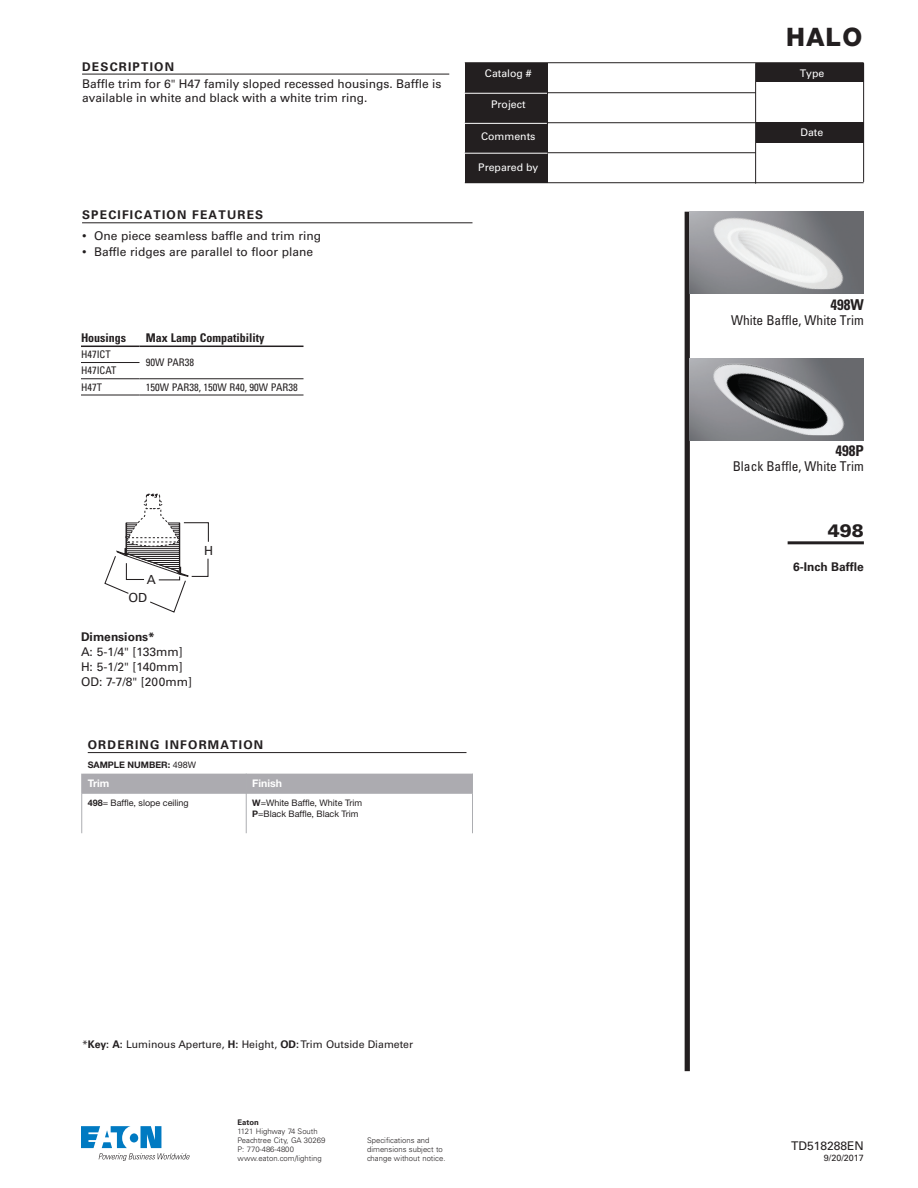
<style>
.page{position:relative;width:918px;height:1188px;background:#fff}
.page>*{position:absolute;margin:0;border:0;box-sizing:border-box;transform-origin:0 0}
.t1{font:800 25.5px "Helvetica Neue LT Pro";color:#231f20}
.t2{font:900 18px "Univers LT Std";color:#231f20}
.t3{font:700 condensed 15px "Univers LT Std";color:#231f20}
.t4{font:condensed 13.5px "Univers LT Std";color:#231f20}
.t5{font:12.45px/18.3px "Univers LT Std";color:#231f20}
.t6{font:12px/15px "Univers LT Std";color:#231f20}
.t7{font:700 12px "Univers LT Std";letter-spacing:.1em;color:#231f20}
.t8{font:700 condensed 12px "Univers LT Std";color:#231f20}
.t9{font:700 12px "Univers LT Std";color:#231f20}
.t10{font:10.5px "Univers LT Std";color:#231f20}
.t11{font:condensed 10.5px/16.2px "Univers LT Std";color:#231f20}
.t12{font:10.5px "Univers LT Std";color:#fff}
.t13{font:700 10.5px "Helvetica Neue LT Pro";color:#fff}
.t14{font:9px/10.5px "Helvetica Neue LT Std";color:#231f20}
.t15{font:700 9px "Helvetica Neue LT Pro";color:#231f20}
.t16{font:9px "Univers LT Std";color:#231f20}
.t17{font:300 7.65px/9px "Univers LT Std";color:#231f20}
.t18{font:700 7.65px "Univers LT Std";color:#231f20}
.s1{font-weight:300;font-size:9px}
.s2{font-family:"Helvetica Neue LT Std";font-weight:400}
.s3{font-family:"Helvetica Neue LT Pro";font-weight:700}
.s4{font-weight:700}
</style>
<div class="page">
<svg style="left:81px;top:1126px;width:109px;height:35px"></svg>
<hr style="left:465px;top:62px;width:399px;height:1px;background:#231f20">
<hr style="left:465px;top:92px;width:291px;height:1px;background:#231f20">
<hr style="left:465px;top:122px;width:399px;height:1px;background:#231f20">
<hr style="left:465px;top:152px;width:291px;height:1px;background:#231f20">
<hr style="left:465px;top:182px;width:399px;height:1px;background:#231f20">
<div style="left:465px;top:63px;width:82px;height:120px;background:#231f20"></div>
<div style="left:756px;top:63px;width:108px;height:19px;background:#231f20"></div>
<div style="left:756px;top:122px;width:108px;height:21px;background:#231f20"></div>
<hr style="left:755px;top:63px;width:1px;height:121px;background:#231f20">
<hr style="left:863px;top:63px;width:1px;height:119px;background:#231f20">
<hr style="left:464px;top:93px;width:83px;height:1px;background:#fff">
<hr style="left:464px;top:123px;width:83px;height:1px;background:#fff">
<hr style="left:465px;top:153px;width:83px;height:1px;background:#fff">
<hr style="left:788px;top:541px;width:76px;height:3px;background:#231f20">
<hr style="left:82px;top:74px;width:367px;height:1px;background:#231f20">
<div style="left:685px;top:212px;width:5px;height:859px;background:#231f20"></div>
<hr style="left:82px;top:222px;width:390px;height:1px;background:#231f20">
<svg style="left:81px;top:752px;width:392px;height:42px"></svg>
<hr style="left:81px;top:794px;width:1px;height:39px;background:#acadb1">
<hr style="left:246px;top:794px;width:1px;height:39px;background:#acadb1">
<hr style="left:472px;top:794px;width:1px;height:39px;background:#acadb1">
<hr style="left:88px;top:752px;width:378px;height:1px;background:#231f20">
<img style="left:690px;top:212px;width:174px;height:82px">
<img style="left:690px;top:358px;width:174px;height:82px">
<svg style="left:104px;top:494px;width:105px;height:119px"></svg>
<img style="left:701px;top:217px;width:151px;height:72px">
<img style="left:701px;top:363px;width:151px;height:72px">
<hr style="left:140px;top:379px;width:164px;height:1px;background:#231f20">
<hr style="left:140px;top:395px;width:164px;height:1px;background:#231f20">
<hr style="left:81px;top:362px;width:59px;height:1px;background:#231f20">
<hr style="left:81px;top:379px;width:59px;height:1px;background:#231f20">
<hr style="left:81px;top:395px;width:59px;height:1px;background:#231f20">
<hr style="left:81px;top:346px;width:59px;height:1px;background:#231f20">
<hr style="left:140px;top:346px;width:164px;height:1px;background:#231f20">
<p class="t7" style="left:82px;top:59px;width:94px">DESCRIPTION</p>
<p class="t6" style="left:82px;top:76px;width:361px;line-height:14.4px">Baffle trim for 6" H47 family sloped recessed housings. Baffle is available in white and black with a white trim ring.</p>
<p class="t7" style="left:82px;top:208px;width:183px">SPECIFICATION FEATURES</p>
<p class="t6" style="left:82px;top:228px;width:241px"><span class="s1">•</span> One piece seamless baffle and trim ring</p>
<p class="t6" style="left:82px;top:244px;width:233px"><span class="s1">•</span> Baffle ridges are parallel to floor plane</p>
<p class="t8" style="left:81px;top:330px;width:47px">Housings</p>
<p class="t8" style="left:146px;top:330px;width:120px">Max Lamp Compatibility</p>
<p class="t11" style="left:81px;top:346px;width:31px">H47ICT</p>
<p class="t11" style="left:146px;top:354px;width:50px">90W PAR38</p>
<p class="t11" style="left:81px;top:362px;width:37px">H47ICAT<br>H47T</p>
<p class="t11" style="left:146px;top:379px;width:153px">150W PAR38, 150W R40, 90W PAR38</p>
<p class="t12" style="left:485px;top:67px;width:48px">Catalog #</p>
<p class="t12" style="left:491px;top:98px;width:36px">Project</p>
<p class="t12" style="left:481px;top:130px;width:56px">Comments</p>
<p class="t12" style="left:478px;top:161px;width:62px">Prepared by</p>
<p class="t5" style="left:128px;top:570px;width:29px;text-indent:18px">A<br>OD</p>
<p class="t9" style="left:81px;top:630px;width:76px">Dimensions*</p>
<p class="t6" style="left:81px;top:644px;width:113px">A: 5-1/4" [133mm]<br>H: 5-1/2" [140mm]<br>OD: 7-7/8" [200mm]</p>
<p class="t5" style="left:204px;top:541px;width:11px">H</p>
<p class="t7" style="left:88px;top:738px;width:177px">ORDERING INFORMATION</p>
<p class="t15" style="left:88px;top:759px;width:110px">SAMPLE NUMBER: <span class="s2">498W</span></p>
<p class="t13" style="left:88px;top:777px;width:23px">Trim</p>
<p class="t13" style="left:252px;top:777px;width:31px">Finish</p>
<p class="t14" style="left:88px;top:798px;width:103px"><span class="s3">498</span>= Baffle, slope ceiling</p>
<p class="t14" style="left:252px;top:798px;width:111px"><span class="s3">W</span>=White Baffle, White Trim<br><span class="s3">P</span>=Black Baffle, Black Trim</p>
<p class="t10" style="left:82px;top:1038px;width:333px">*<span class="s4">Key: A:</span> Luminous Aperture, <span class="s4">H:</span> Height, <span class="s4">OD:</span> Trim Outside Diameter</p>
<p class="t18" style="left:238px;top:1118px;width:23px">Eaton</p>
<p class="t17" style="left:238px;top:1127px;width:89px">1121 Highway 74 South<br>Peachtree City, GA 30269<br>P: 770-486-4800 www.eaton.com/lighting</p>
<p class="t17" style="left:367px;top:1136px;width:80px">Specifications and dimensions subject to change without notice.</p>
<h1 class="t1" style="left:786px;top:21px;width:78px">HALO</h1>
<p class="t12" style="left:800px;top:67px;width:26px">Type</p>
<p class="t12" style="left:800px;top:126px;width:24px">Date</p>
<p class="t3" style="left:831px;top:295px;width:35px">498W</p>
<p class="t4" style="left:731px;top:312px;width:134px">White Baffle, White Trim</p>
<p class="t3" style="left:836px;top:442px;width:30px">498P</p>
<p class="t4" style="left:733px;top:458px;width:133px">Black Baffle, White Trim</p>
<h2 class="t2" style="left:828px;top:519px;width:38px">498</h2>
<p class="t9" style="left:793px;top:560px;width:72px">6-Inch Baffle</p>
<p class="t6" style="left:791px;top:1139px;width:74px">TD518288EN</p>
<p class="t16" style="left:824px;top:1152px;width:42px">9/20/2017</p>
</div>
